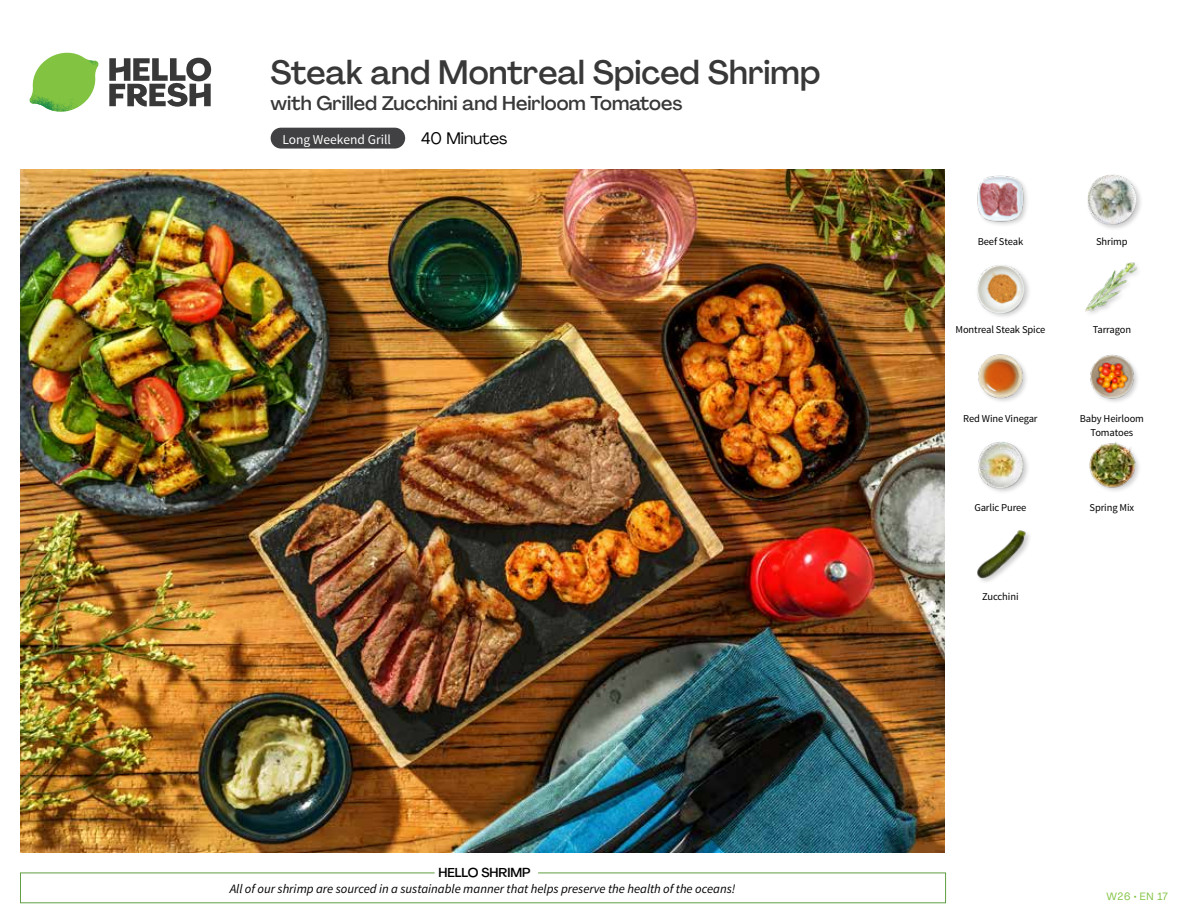
<style>
.page{position:relative;width:1188px;height:918px;background:#fff}
.page>*{position:absolute;margin:0;border:0;box-sizing:border-box;transform-origin:0 0}
.t1{font:500 33px "Agrandir";color:#383839}
.t2{font:500 19.5px "Agrandir";color:#383839}
.t3{font:16.5px "Agrandir";color:#000}
.t4{font:13.5px "Source Sans Pro";color:#fff}
.t5{font:italic 12.75px "Source Sans Pro";color:#000}
.t6{font:500 12.75px "Agrandir";color:#000}
.t7{font:10.5px/13.5px "Source Sans Pro";letter-spacing:-.01em;color:#000;text-align:center}
.t8{font:10.5px "Agrandir";letter-spacing:.05em;color:#82c341}
</style>
<div class="page">
<div style="left:271px;top:128px;width:134px;height:21px;background:#414042;border-radius:10px"></div>
<svg style="left:109px;top:57px;width:102px;height:50px"></svg>
<svg style="left:34px;top:53px;width:62px;height:40px"></svg>
<img style="left:67px;top:53px;width:32px;height:26px">
<img style="left:33px;top:75px;width:59px;height:11px">
<img style="left:29px;top:79px;width:61px;height:33px">
<img style="left:65px;top:86px;width:27px;height:25px">
<div style="left:20px;top:873px;width:926px;height:30px;border:1px solid #609f43"></div>
<div style="left:435px;top:865px;width:103px;height:15px;background:#fff"></div>
<img style="left:21px;top:170px;width:924px;height:682px">
<div style="left:976px;top:529px;width:57px;height:56px;background:#000;opacity:.2"></div>
<img style="left:976px;top:529px;width:50px;height:50px">
<img style="left:1089px;top:442px;width:50px;height:49px">
<div style="left:977px;top:441px;width:54px;height:54px;background:#000;opacity:.2"></div>
<img style="left:977px;top:442px;width:47px;height:46px">
<img style="left:1090px;top:354px;width:48px;height:48px">
<img style="left:978px;top:354px;width:49px;height:48px">
<img style="left:1085px;top:262px;width:53px;height:52px">
<div style="left:975px;top:263px;width:57px;height:57px;background:#000;opacity:.2"></div>
<img style="left:976px;top:264px;width:49px;height:49px">
<div style="left:1086px;top:173px;width:58px;height:58px;background:#000;opacity:.2"></div>
<img style="left:1087px;top:174px;width:50px;height:50px">
<img style="left:977px;top:175px;width:50px;height:50px">
<h1 class="t1" style="left:271px;top:52px;width:551px">Steak and Montreal Spiced Shrimp</h1>
<h2 class="t2" style="left:271px;top:91px;width:413px">with Grilled Zucchini and Heirloom Tomatoes</h2>
<p class="t4" style="left:282px;top:131px;width:110px">Long Weekend Grill</p>
<h3 class="t3" style="left:421px;top:128px;width:88px">40 Minutes</h3>
<p class="t6" style="left:438px;top:864px;width:94px">HELLO SHRIMP</p>
<p class="t5" style="left:230px;top:881px;width:507px">All of our shrimp are sourced in a sustainable manner that helps preserve the health of the oceans!</p>
<p class="t7" style="left:978px;top:234px;width:47px">Beef Steak</p>
<p class="t7" style="left:1096px;top:234px;width:33px">Shrimp</p>
<p class="t7" style="left:955px;top:323px;width:91px">Montreal Steak Spice</p>
<p class="t7" style="left:1093px;top:323px;width:40px">Tarragon</p>
<p class="t7" style="left:963px;top:412px;width:76px">Red Wine Vinegar</p>
<p class="t7" style="left:1080px;top:412px;width:66px">Baby Heirloom<br>Tomatoes</p>
<p class="t7" style="left:974px;top:501px;width:54px">Garlic Puree</p>
<p class="t7" style="left:1090px;top:501px;width:46px">Spring Mix</p>
<p class="t7" style="left:982px;top:590px;width:38px">Zucchini</p>
<p class="t8" style="left:1107px;top:890px;width:63px">W26 • EN 17</p>
</div>
